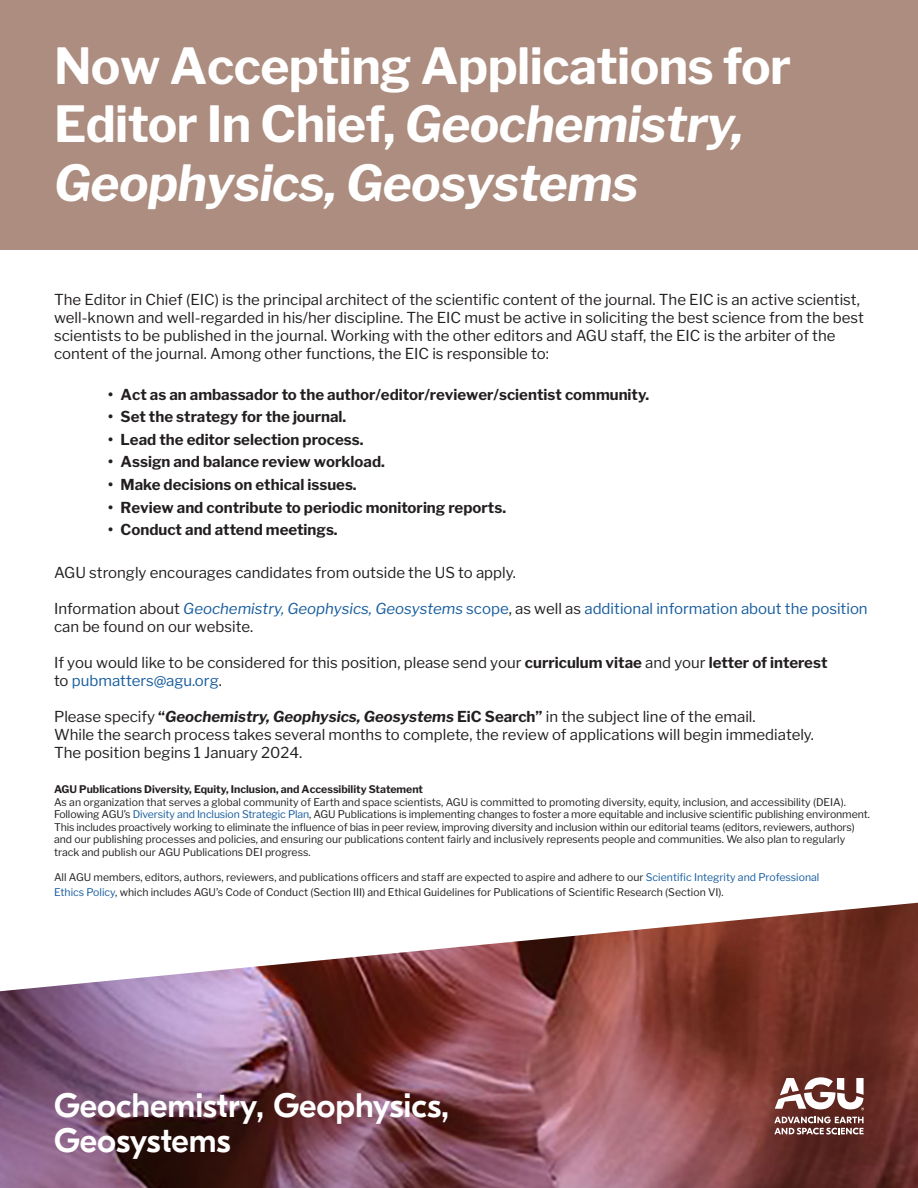
<style>
.page{position:relative;width:918px;height:1188px;background:#fff}
.page>*{position:absolute;margin:0;border:0;box-sizing:border-box;transform-origin:0 0}
.JGR{font:700 49.5px/58.5px "Libre Franklin";letter-spacing:-.01em;color:#fff}
.Journal_Title{font:500 33.75px/35.1px "GT Eesti Display";color:#fff}
.t1{font:15px/18px "Libre Franklin";color:#231f20}
.t2{font:700 15px "Libre Franklin";color:#231f20}
.t3{font:10.5px/12.6px "Libre Franklin";color:#231f20}
.t4{font:700 10.5px "Libre Franklin";color:#231f20}
.s1{font-style:italic}
.s2{font-style:italic;color:#175d9e}
.s3{color:#175d9e}
.s4{font-weight:700}
.s5{font-weight:700;font-style:italic}
</style>
<div class="page">
<div style="left:0;top:0;width:918px;height:249px;background:#ac8d7f"></div>
<img style="left:0;top:903px;width:918px;height:285px">
<svg style="left:774px;top:1117px;width:90px;height:17px"></svg>
<svg style="left:775px;top:1077px;width:89px;height:33px"></svg>
<p class="JGR" style="left:54px;top:37px;width:739px">Now Accepting Applications for<br>Editor In Chief, <span class="s1">Geochemistry,<br>Geophysics, Geosystems</span></p>
<p class="t1" style="left:54px;top:291px;width:811px">The Editor in Chief (EIC) is the principal architect of the scientific content of the journal. The EIC is an active scientist, well-known and well-regarded in his/her discipline. The EIC must be active in soliciting the best science from the best scientists to be published in the journal. Working with the other editors and AGU staff, the EIC is the arbiter of the content of the journal. Among other functions, the EIC is responsible to:</p>
<p class="t2" style="left:108px;top:385px;width:543px">• Act as an ambassador to the author/editor/reviewer/scientist community.</p>
<p class="t2" style="left:108px;top:408px;width:240px">• Set the strategy for the journal.</p>
<p class="t2" style="left:108px;top:430px;width:257px">• Lead the editor selection process.</p>
<p class="t2" style="left:108px;top:453px;width:278px">• Assign and balance review workload.</p>
<p class="t2" style="left:108px;top:476px;width:250px">• Make decisions on ethical issues.</p>
<p class="t2" style="left:108px;top:498px;width:400px">• Review and contribute to periodic monitoring reports.</p>
<p class="t2" style="left:108px;top:521px;width:231px">• Conduct and attend meetings.</p>
<p class="t1" style="left:54px;top:563px;width:463px">AGU strongly encourages candidates from outside the US to apply.</p>
<p class="t1" style="left:54px;top:599px;width:815px">Information about <span class="s2">Geochemistry, Geophysics, Geosystems</span> <span class="s3">scope</span>, as well as <span class="s3">additional information about the position </span>can be found on our website.</p>
<p class="t1" style="left:54px;top:653px;width:775px">If you would like to be considered for this position, please send your <span class="s4">curriculum vitae</span> and your <span class="s4">letter of interest </span>to <span class="s3">pubmatters@agu.org</span>.</p>
<p class="t1" style="left:54px;top:707px;width:703px">Please specify <span class="s4">“</span><span class="s5">Geochemistry, Geophysics, Geosystems</span> <span class="s4">EiC Search”</span> in the subject line of the email.</p>
<p class="t1" style="left:54px;top:725px;width:762px">While the search process takes several months to complete, the review of applications will begin immediately.<br>The position begins 1 January 2024.</p>
<p class="t4" style="left:54px;top:783px;width:371px">AGU Publications Diversity, Equity, Inclusion, and Accessibility Statement</p>
<p class="t3" style="left:54px;top:795px;width:817px">As an organization that serves a global community of Earth and space scientists, AGU is committed to promoting diversity, equity, inclusion, and accessibility (DEIA).<br>Following AGU’s <span class="s3">Diversity and Inclusion Strategic Plan</span>, AGU Publications is implementing changes to foster a more equitable and inclusive scientific publishing environment.<br>This includes proactively working to eliminate the influence of bias in peer review, improving diversity and inclusion within our editorial teams (editors, reviewers, authors) and our publishing processes and policies, and ensuring our publications content fairly and inclusively represents people and communities. We also plan to regularly track and publish our AGU Publications DEI progress.</p>
<p class="t3" style="left:54px;top:870px;width:767px;line-height:14.4px">All AGU members, editors, authors, reviewers, and publications officers and staff are expected to aspire and adhere to our <span class="s3">Scientific Integrity and Professional<br>Ethics Policy</span>, which includes AGU’s Code of Conduct (Section III) and Ethical Guidelines for Publications of Scientific Research (Section VI).</p>
<p class="Journal_Title" style="left:54px;top:1089px;width:397px">Geochemistry, Geophysics,<br>Geosystems</p>
</div>
